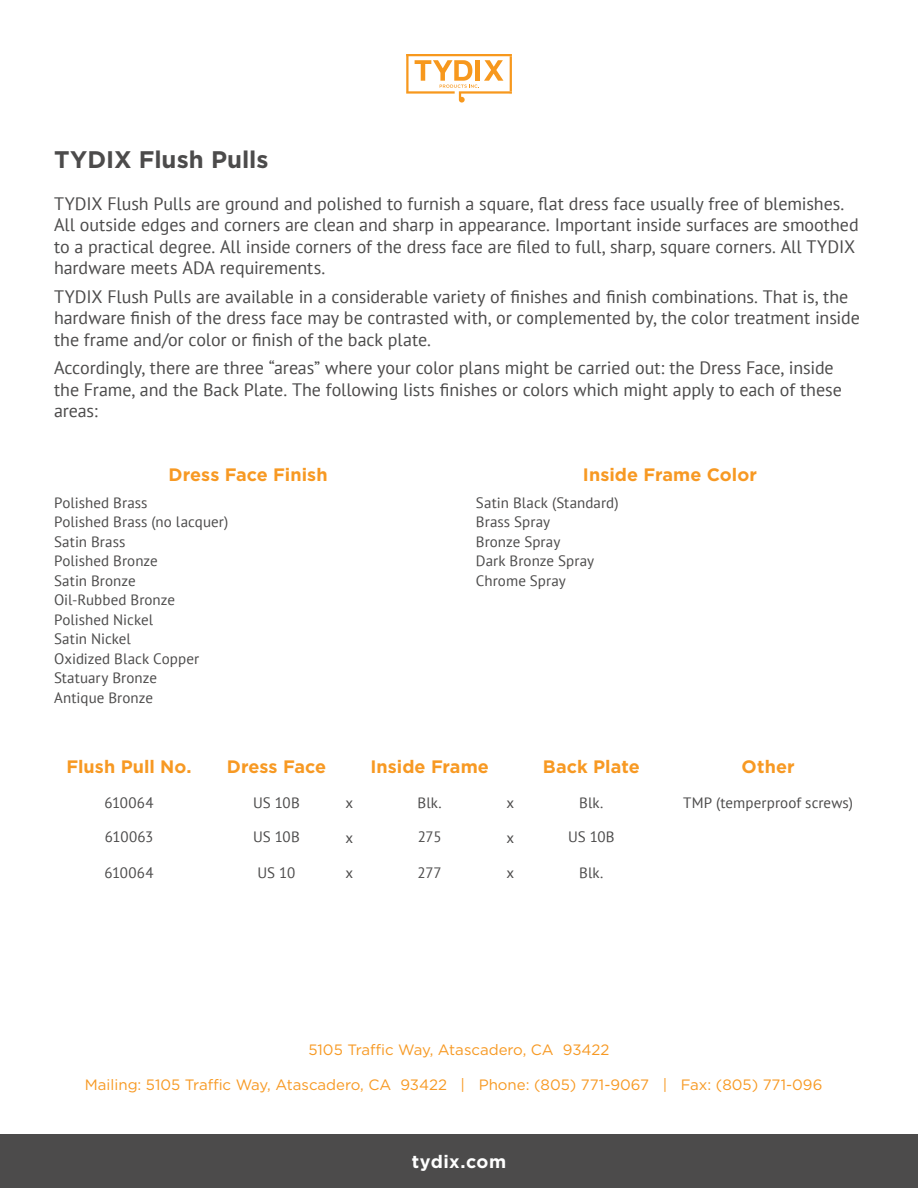
<style>
.page{position:relative;width:918px;height:1188px;background:#fff}
.page>*{position:absolute;margin:0;border:0;box-sizing:border-box;transform-origin:0 0}
.t1{font:700 24px "Gotham";color:#4c4b4b}
.Paragraph{font:18px/21.6px "PT Sans";letter-spacing:-.005em;color:#4c4b4b}
.t2{font:700 18px "Gotham";letter-spacing:.005em;color:#f79923}
.t3{font:700 18px "Gotham";letter-spacing:.025em;color:#fff}
.graph_paragraph{font:15px "PT Sans";letter-spacing:.005em;color:#4c4b4b}
.t4{font:15px "Gotham";color:#f79923}
.s1{color:#fff}
</style>
<div class="page">
<svg style="left:406px;top:54px;width:106px;height:49px"></svg>
<div style="left:0;top:1134px;width:918px;height:54px;background:#4c4b4b"></div>
<h1 class="t1" style="left:54px;top:143px;width:216px">TYDIX Flush Pulls</h1>
<p class="Paragraph" style="left:54px;top:192px;width:806px">TYDIX Flush Pulls are ground and polished to furnish a square, flat dress face usually free of blemishes.<br>All outside edges and corners are clean and sharp in appearance. Important inside surfaces are smoothed to a practical degree. All inside corners of the dress face are filed to full, sharp, square corners. All TYDIX hardware meets ADA requirements.</p>
<p class="Paragraph" style="left:54px;top:285px;width:807px">TYDIX Flush Pulls are available in a considerable variety of finishes and finish combinations. That is, the hardware finish of the dress face may be contrasted with, or complemented by, the color treatment inside the frame and/or color or finish of the back plate.</p>
<p class="Paragraph" style="left:54px;top:357px;width:789px">Accordingly, there are three “areas” where your color plans might be carried out: the Dress Face, inside the Frame, and the Back Plate. The following lists finishes or colors which might apply to each of these areas:</p>
<h2 class="t2" style="left:169px;top:463px;width:161px">Dress Face Finish</h2>
<p class="graph_paragraph" style="left:54px;top:493px;width:95px">Polished Brass</p>
<p class="graph_paragraph" style="left:54px;top:512px;width:176px">Polished Brass (no lacquer)</p>
<p class="graph_paragraph" style="left:54px;top:532px;width:73px">Satin Brass</p>
<p class="graph_paragraph" style="left:54px;top:551px;width:105px">Polished Bronze</p>
<p class="graph_paragraph" style="left:54px;top:571px;width:83px">Satin Bronze</p>
<p class="graph_paragraph" style="left:54px;top:590px;width:123px">Oil-Rubbed Bronze</p>
<p class="graph_paragraph" style="left:54px;top:610px;width:101px">Polished Nickel</p>
<p class="graph_paragraph" style="left:54px;top:629px;width:78px">Satin Nickel</p>
<p class="graph_paragraph" style="left:54px;top:649px;width:147px">Oxidized Black Copper</p>
<p class="graph_paragraph" style="left:54px;top:668px;width:104px">Statuary Bronze</p>
<p class="graph_paragraph" style="left:54px;top:688px;width:101px">Antique Bronze</p>
<h2 class="t2" style="left:583px;top:463px;width:176px">Inside Frame Color</h2>
<p class="graph_paragraph" style="left:476px;top:493px;width:144px">Satin Black (Standard)</p>
<p class="graph_paragraph" style="left:476px;top:512px;width:76px">Brass Spray</p>
<p class="graph_paragraph" style="left:476px;top:532px;width:86px">Bronze Spray</p>
<p class="graph_paragraph" style="left:476px;top:551px;width:120px">Dark Bronze Spray</p>
<p class="graph_paragraph" style="left:476px;top:571px;width:92px">Chrome Spray</p>
<h2 class="t2" style="left:66px;top:754px;width:127px">Flush Pull No.</h2>
<h2 class="t2" style="left:227px;top:754px;width:101px">Dress Face</h2>
<h2 class="t2" style="left:370px;top:754px;width:120px">Inside Frame</h2>
<h2 class="t2" style="left:543px;top:754px;width:98px">Back Plate</h2>
<h2 class="t2" style="left:742px;top:754px;width:55px">Other</h2>
<p class="graph_paragraph" style="left:104px;top:793px;width:51px">610064</p>
<p class="graph_paragraph" style="left:253px;top:793px;width:48px">US 10B</p>
<p class="graph_paragraph" style="left:418px;top:793px;width:26px">Blk.</p>
<p class="graph_paragraph" style="left:579px;top:793px;width:26px">Blk.</p>
<p class="graph_paragraph" style="left:683px;top:793px;width:171px">TMP (temperproof screws)</p>
<p class="graph_paragraph" style="left:105px;top:827px;width:50px">610063</p>
<p class="graph_paragraph" style="left:253px;top:827px;width:48px">US 10B</p>
<p class="graph_paragraph" style="left:418px;top:827px;width:25px">275</p>
<p class="graph_paragraph" style="left:568px;top:827px;width:48px">US 10B</p>
<p class="graph_paragraph" style="left:104px;top:863px;width:51px">610064</p>
<p class="graph_paragraph" style="left:258px;top:863px;width:39px">US 10</p>
<p class="graph_paragraph" style="left:418px;top:863px;width:26px">277</p>
<p class="graph_paragraph" style="left:579px;top:863px;width:26px">Blk.</p>
<p class="graph_paragraph" style="left:346px;top:793px;width:9px">x</p>
<p class="graph_paragraph" style="left:346px;top:828px;width:9px">x</p>
<p class="graph_paragraph" style="left:346px;top:863px;width:9px">x</p>
<p class="graph_paragraph" style="left:507px;top:793px;width:9px">x</p>
<p class="graph_paragraph" style="left:507px;top:828px;width:9px">x</p>
<p class="graph_paragraph" style="left:507px;top:863px;width:9px">x</p>
<p class="t4" style="left:308px;top:1040px;width:303px">5105 Traffic Way, Atascadero, CA 93422</p>
<p class="t4" style="left:85px;top:1075px;width:750px">Mailing: 5105 Traffic Way, Atascadero, CA 93422 | Phone: (805) 771-9067 | Fax: (805) 771-096<span class="s1">0</span></p>
<p class="t3" style="left:412px;top:1150px;width:96px">tydix.com</p>
</div>
